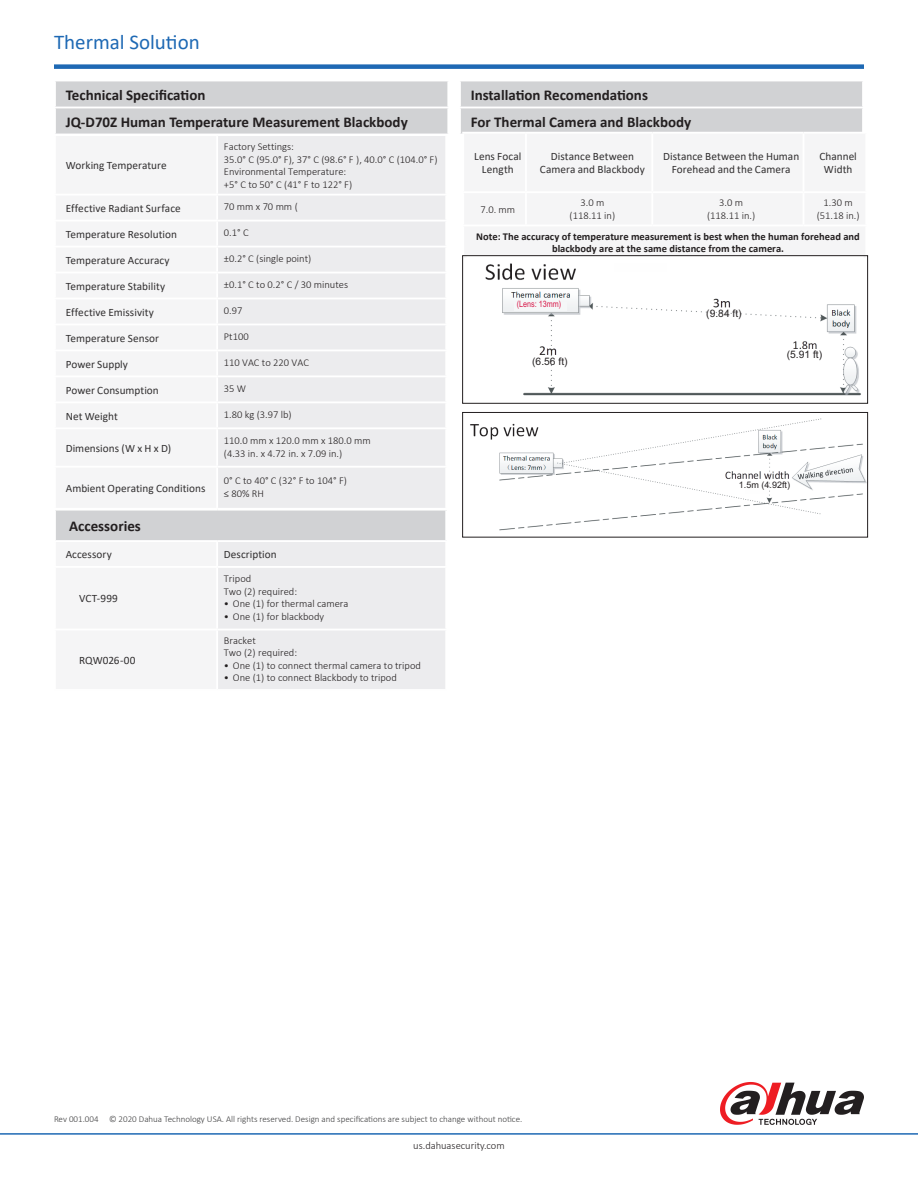
<style>
.page{position:relative;width:918px;height:1188px;background:#fff}
.page>*{position:absolute;margin:0;border:0;box-sizing:border-box;transform-origin:0 0}
.t1{font:21px "Calibri";color:#1e69b4}
.Section_Heading{font:700 15px "Calibri";color:#231f20}
.Specification_Catego{font:11.25px/13.5px "Calibri";letter-spacing:.005em;color:#312f30;text-align:center}
.Specification_Value{font:300 10.5px "Calibri";color:#231f20}
.Specification_Value-2{font:700 10.5px/12.6px "Calibri";color:#231f20;text-align:center}
.t2{font:10.35px "Arial";color:#231f20}
.t3{font:300 9px "Calibri";color:#3e3e3f}
.t4{font:9px "Arial";color:#231f20}
.t5{font:8.85px "Arial Narrow";color:#d81c4c}
</style>
<div class="page">
<hr style="left:0;top:1133px;width:918px;height:2px;background:#1e69b4">
<div style="left:54px;top:64px;width:810px;height:5px;background:#1e69b4"></div>
<svg style="left:720px;top:1082px;width:144px;height:43px"></svg>
<svg style="left:56px;top:81px;width:391px;height:53px;background:#d2d3d5"></svg>
<hr style="left:54px;top:107px;width:395px;height:1px;background:#fff">
<div style="left:218px;top:136px;width:227px;height:372px;background:#ececee"></div>
<hr style="left:217px;top:220px;width:230px;height:2px;background:#fff">
<hr style="left:217px;top:246px;width:230px;height:2px;background:#fff">
<hr style="left:217px;top:272px;width:230px;height:1px;background:#fff">
<hr style="left:217px;top:298px;width:230px;height:1px;background:#fff">
<hr style="left:217px;top:324px;width:230px;height:1px;background:#fff">
<hr style="left:217px;top:350px;width:230px;height:1px;background:#fff">
<hr style="left:217px;top:375px;width:230px;height:2px;background:#fff">
<hr style="left:217px;top:401px;width:230px;height:2px;background:#fff">
<hr style="left:217px;top:427px;width:230px;height:2px;background:#fff">
<hr style="left:217px;top:466px;width:230px;height:2px;background:#fff">
<hr style="left:217px;top:194px;width:230px;height:2px;background:#fff">
<svg style="left:461px;top:81px;width:401px;height:53px;background:#d2d3d5"></svg>
<hr style="left:459px;top:107px;width:405px;height:1px;background:#fff">
<div style="left:55px;top:510px;width:391px;height:31px;background:#d1d2d4"></div>
<div style="left:218px;top:542px;width:227px;height:147px;background:#ececee"></div>
<hr style="left:54px;top:509px;width:163px;height:2px;background:#fff">
<hr style="left:217px;top:509px;width:230px;height:2px;background:#fff">
<hr style="left:54px;top:540px;width:163px;height:2px;background:#fff">
<hr style="left:217px;top:540px;width:230px;height:2px;background:#fff">
<hr style="left:217px;top:629px;width:230px;height:1px;background:#fff">
<hr style="left:54px;top:511px;width:2px;height:29px;background:#fff">
<hr style="left:445px;top:511px;width:2px;height:29px;background:#fff">
<hr style="left:217px;top:566px;width:230px;height:2px;background:#fff">
<hr style="left:462px;top:132px;width:64px;height:2px;background:#fff">
<hr style="left:526px;top:132px;width:126px;height:2px;background:#fff">
<hr style="left:652px;top:132px;width:152px;height:2px;background:#fff">
<hr style="left:804px;top:132px;width:63px;height:2px;background:#fff">
<img style="left:485px;top:263px;width:376px;height:133px">
<div style="left:614px;top:263px;width:52px;height:8px;background:#fefefe"></div>
<div style="left:514px;top:303px;width:52px;height:8px;background:#f5f7f8"></div>
<div style="left:462px;top:255px;width:406px;height:149px;border:1px solid #231f20"></div>
<img style="left:470px;top:419px;width:396px;height:112px">
<div style="left:745px;top:485px;width:24px;height:9px;background:#fefefe"></div>
<div style="left:462px;top:412px;width:406px;height:126px;border:1px solid #231f20"></div>
<p class="t1" style="left:54px;top:27px;width:147px">Thermal Solution</p>
<p class="Section_Heading" style="left:66px;top:84px;width:141px">Technical Specification</p>
<p class="Section_Heading" style="left:66px;top:111px;width:344px">JQ-D70Z Human Temperature Measurement Blackbody</p>
<p class="Specification_Catego" style="left:66px;top:158px;width:103px">Working Temperature</p>
<p class="Specification_Value" style="left:224px;top:140px;width:72px">Factory Settings:</p>
<p class="Specification_Value" style="left:224px;top:153px;width:215px">35.0° C (95.0° F), 37° C (98.6° F ), 40.0° C (104.0° F)</p>
<p class="Specification_Value" style="left:224px;top:165px;width:124px">Environmental Temperature:</p>
<p class="Specification_Value" style="left:224px;top:178px;width:130px">+5° C to 50° C (41° F to 122° F)</p>
<p class="Specification_Catego" style="left:66px;top:201px;width:117px">Effective Radiant Surface</p>
<p class="Specification_Value" style="left:224px;top:200px;width:75px">70 mm x 70 mm (</p>
<p class="Specification_Catego" style="left:66px;top:227px;width:113px">Temperature Resolution</p>
<p class="Specification_Value" style="left:224px;top:226px;width:26px">0.1° C</p>
<p class="Specification_Catego" style="left:66px;top:253px;width:105px">Temperature Accuracy</p>
<p class="Specification_Value" style="left:224px;top:252px;width:89px">±0.2° C (single point)</p>
<p class="Specification_Catego" style="left:66px;top:279px;width:101px">Temperature Stability</p>
<p class="Specification_Value" style="left:224px;top:278px;width:126px">±0.1° C to 0.2° C / 30 minutes</p>
<p class="Specification_Catego" style="left:66px;top:305px;width:90px">Effective Emissivity</p>
<p class="Specification_Value" style="left:224px;top:304px;width:20px">0.97</p>
<p class="Specification_Catego" style="left:66px;top:331px;width:95px">Temperature Sensor</p>
<p class="Specification_Value" style="left:224px;top:330px;width:26px">Pt100</p>
<p class="Specification_Catego" style="left:66px;top:357px;width:64px">Power Supply</p>
<p class="Specification_Value" style="left:224px;top:356px;width:87px">110 VAC to 220 VAC</p>
<p class="Specification_Catego" style="left:66px;top:383px;width:95px">Power Consumption</p>
<p class="Specification_Value" style="left:224px;top:382px;width:24px">35 W</p>
<p class="Specification_Catego" style="left:66px;top:409px;width:54px">Net Weight</p>
<p class="Specification_Value" style="left:224px;top:408px;width:69px">1.80 kg (3.97 lb)</p>
<p class="Specification_Catego" style="left:66px;top:441px;width:107px">Dimensions (W x H x D)</p>
<p class="Specification_Value" style="left:224px;top:434px;width:148px">110.0 mm x 120.0 mm x 180.0 mm</p>
<p class="Specification_Value" style="left:224px;top:447px;width:120px">(4.33 in. x 4.72 in. x 7.09 in.)</p>
<p class="Specification_Catego" style="left:66px;top:481px;width:141px">Ambient Operating Conditions</p>
<p class="Specification_Value" style="left:224px;top:474px;width:125px">0° C to 40° C (32° F to 104° F)</p>
<p class="Specification_Value" style="left:224px;top:487px;width:42px">≤ 80% RH</p>
<p class="Section_Heading" style="left:69px;top:515px;width:73px">Accessories</p>
<p class="Specification_Catego" style="left:66px;top:547px;width:48px">Accessory</p>
<p class="Specification_Catego" style="left:224px;top:547px;width:54px">Description</p>
<p class="Specification_Catego" style="left:79px;top:592px;width:40px">VCT-999</p>
<p class="Specification_Value" style="left:224px;top:572px;width:29px">Tripod</p>
<p class="Specification_Value" style="left:224px;top:585px;width:75px">Two (2) required:</p>
<p class="Specification_Value" style="left:224px;top:597px;width:126px">• One (1) for thermal camera</p>
<p class="Specification_Value" style="left:224px;top:610px;width:102px">• One (1) for blackbody</p>
<p class="Specification_Catego" style="left:79px;top:653px;width:58px">RQW026-00</p>
<p class="Specification_Value" style="left:224px;top:634px;width:33px">Bracket</p>
<p class="Specification_Value" style="left:224px;top:646px;width:75px">Two (2) required:</p>
<p class="Specification_Value" style="left:224px;top:659px;width:199px">• One (1) to connect thermal camera to tripod</p>
<p class="Specification_Value" style="left:224px;top:671px;width:174px">• One (1) to connect Blackbody to tripod</p>
<p class="Section_Heading" style="left:471px;top:84px;width:179px">Installation Recomendations</p>
<p class="Section_Heading" style="left:471px;top:111px;width:222px">For Thermal Camera and Blackbody</p>
<p class="Specification_Catego" style="left:474px;top:149px;width:49px">Lens Focal<br>Length</p>
<p class="Specification_Catego" style="left:540px;top:149px;width:107px">Distance Between<br>Camera and Blackbody</p>
<p class="Specification_Catego" style="left:663px;top:149px;width:138px">Distance Between the Human<br>Forehead and the Camera</p>
<p class="Specification_Catego" style="left:819px;top:149px;width:39px">Channel<br>Width</p>
<p class="Specification_Value" style="left:480px;top:203px;width:36px">7.0. mm</p>
<p class="Specification_Value" style="left:824px;top:197px;width:31px">1.30 m</p>
<p class="Specification_Value" style="left:817px;top:209px;width:44px">(51.18 in.)</p>
<p class="Specification_Value-2" style="left:476px;top:230px;width:385px">Note: The accuracy of temperature measurement is best when the human forehead and blackbody are at the same distance from the camera.</p>
<p class="Specification_Value" style="left:580px;top:197px;width:25px">3.0 m</p>
<p class="Specification_Value" style="left:570px;top:209px;width:47px">(118.11 in)</p>
<p class="Specification_Value" style="left:719px;top:197px;width:25px">3.0 m</p>
<p class="Specification_Value" style="left:707px;top:209px;width:50px">(118.11 in.)</p>
<p class="t5" style="left:517px;top:297px;width:46px">(Lens: 13mm)</p>
<p class="t2" style="left:532px;top:354px;width:37px">(6.56 ft)</p>
<p class="t2" style="left:706px;top:306px;width:37px">(9.84 ft)</p>
<p class="t2" style="left:787px;top:347px;width:37px">(5.91 ft)</p>
<p class="t4" style="left:739px;top:478px;width:53px">1.5m (4.92ft)</p>
<p class="t3" style="left:54px;top:1113px;width:46px">Rev 001.004</p>
<p class="t3" style="left:109px;top:1113px;width:415px">© 2020 Dahua Technology USA. All rights reserved. Design and specifications are subject to change without notice.</p>
<p class="Specification_Value" style="left:413px;top:1139px;width:93px">us.dahuasecurity.com</p>
</div>
